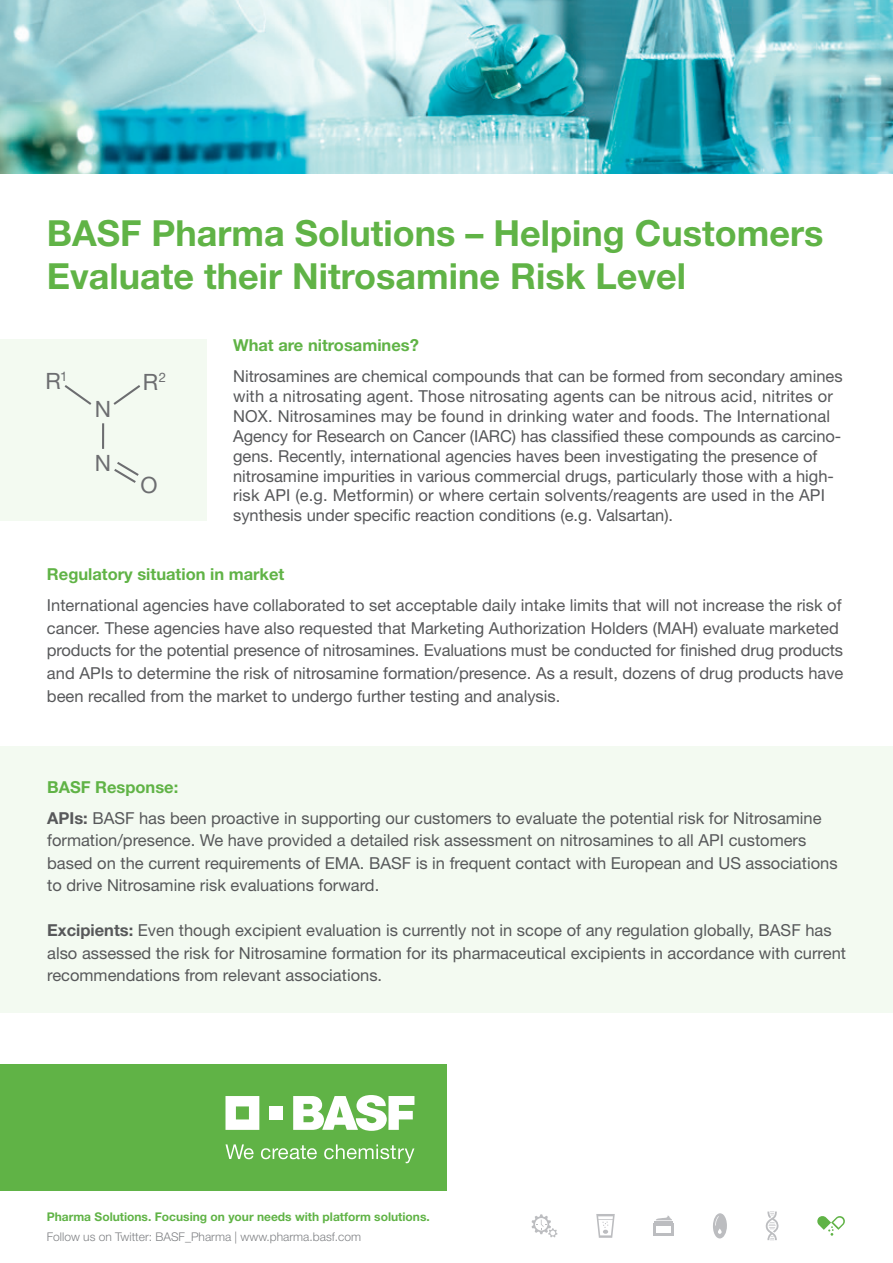
<style>
.page{position:relative;width:893px;height:1263px;background:#fff}
.page>*{position:absolute;margin:0;border:0;box-sizing:border-box;transform-origin:0 0}
.t1{font:700 36px/43.2px "Helvetica Neue LT Std";color:#60b346}
.t2{font:22.5px "Helvetica Neue LT Std";color:#6c6d70}
.t3{font:16.5px/22.5px "Helvetica Neue LT Std";color:#57585a}
.t4{font:700 16.5px "Helvetica Neue LT Std";color:#60b346}
.t5{font:700 12px "Helvetica Neue LT Std";color:#60b346}
.t6{font:300 12px "Helvetica Neue LT Std";color:#808285}
.s1{font-weight:700;color:#60b346}
.s2{font-weight:700}
</style>
<div class="page">
<div style="left:0;top:746px;width:893px;height:267px;background:#f3faf1"></div>
<div style="left:0;top:1064px;width:447px;height:127px;background:#60b346"></div>
<svg style="left:225px;top:1096px;width:34px;height:34px"></svg>
<div style="left:270px;top:1106px;width:13px;height:13px;background:#fff"></div>
<svg style="left:293px;top:1095px;width:121px;height:36px"></svg>
<svg style="left:226px;top:1144px;width:28px;height:15px"></svg>
<svg style="left:261px;top:1145px;width:56px;height:14px"></svg>
<svg style="left:324px;top:1144px;width:90px;height:19px"></svg>
<svg style="left:531px;top:1214px;width:26px;height:23px"></svg>
<div style="left:654px;top:1223px;width:20px;height:13px;background:#bcbdc0"></div>
<svg style="left:655px;top:1215px;width:18px;height:8px"></svg>
<div style="left:657px;top:1226px;width:14px;height:7px;background:#fff"></div>
<svg style="left:817px;top:1216px;width:28px;height:20px"></svg>
<svg style="left:713px;top:1213px;width:14px;height:25px"></svg>
<svg style="left:765px;top:1211px;width:14px;height:29px"></svg>
<svg style="left:596px;top:1214px;width:19px;height:24px"></svg>
<div style="left:0;top:340px;width:206px;height:181px;background:#f3faf1"></div>
<img style="left:0;top:0;width:893px;height:174px">
<svg style="left:113px;top:385px;width:28px;height:20px"></svg>
<svg style="left:64px;top:385px;width:28px;height:20px"></svg>
<hr style="left:102px;top:423px;width:2px;height:26px;background:#6c6d70">
<svg style="left:114px;top:462px;width:25px;height:21px"></svg>
<h1 class="t1" style="left:47px;top:211px;width:778px">BASF Pharma Solutions – Helping Customers<br>Evaluate their Nitrosamine Risk Level</h1>
<h2 class="t2" style="left:45px;top:367px;width:24px">R<sup>1</sup></h2>
<h2 class="t2" style="left:143px;top:368px;width:25px">R<sup>2</sup></h2>
<h2 class="t2" style="left:95px;top:396px;width:18px">N</h2>
<h2 class="t2" style="left:95px;top:450px;width:18px">N</h2>
<h2 class="t2" style="left:140px;top:472px;width:19px">O</h2>
<p class="t4" style="left:233px;top:335px;width:187px">What are nitrosamines?</p>
<p class="t3" style="left:233px;top:366px;width:611px;line-height:19.8px">Nitrosamines are chemical compounds that can be formed from secondary amines with a nitrosating agent. Those nitrosating agents can be nitrous acid, nitrites or NOX. Nitrosamines may be found in drinking water and foods. The International Agency for Research on Cancer (IARC) has classified these compounds as carcino&shy;gens. Recently, international agencies haves been investigating the presence of nitrosamine impurities in various commercial drugs, particularly those with a high&shy;risk API (e.g. Metformin) or where certain solvents/reagents are used in the API synthesis under specific reaction conditions (e.g. Valsartan).</p>
<p class="t4" style="left:47px;top:564px;width:239px">Regulatory situation in market</p>
<p class="t3" style="left:47px;top:594px;width:798px">International agencies have collaborated to set acceptable daily intake limits that will not increase the risk of cancer. These agencies have also requested that Marketing Authorization Holders (MAH) evaluate marketed products for the potential presence of nitrosamines. Evaluations must be conducted for finished drug products and APIs to determine the risk of nitrosamine formation/presence. As a result, dozens of drug products have been recalled from the market to undergo further testing and analysis.</p>
<p class="t3" style="left:47px;top:771px;width:776px;line-height:31px"><span class="s1">BASF Response:<br></span><span class="s2">APIs:</span> BASF has been proactive in supporting our customers to evaluate the potential risk for Nitrosamine</p>
<p class="t3" style="left:47px;top:829px;width:792px">formation/presence. We have provided a detailed risk assessment on nitrosamines to all API customers based on the current requirements of EMA. BASF is in frequent contact with European and US associations to drive Nitrosamine risk evaluations forward.</p>
<p class="t3" style="left:47px;top:919px;width:800px"><span class="s2">Excipients:</span> Even though excipient evaluation is currently not in scope of any regulation globally, BASF has also assessed the risk for Nitrosamine formation for its pharmaceutical excipients in accordance with current recommendations from relevant associations.</p>
<p class="t5" style="left:47px;top:1209px;width:385px">Pharma Solutions. Focusing on your needs with platform solutions.</p>
<p class="t6" style="left:47px;top:1229px;width:316px">Follow us on Twitter: BASF_Pharma | www.pharma.basf.com</p>
</div>
